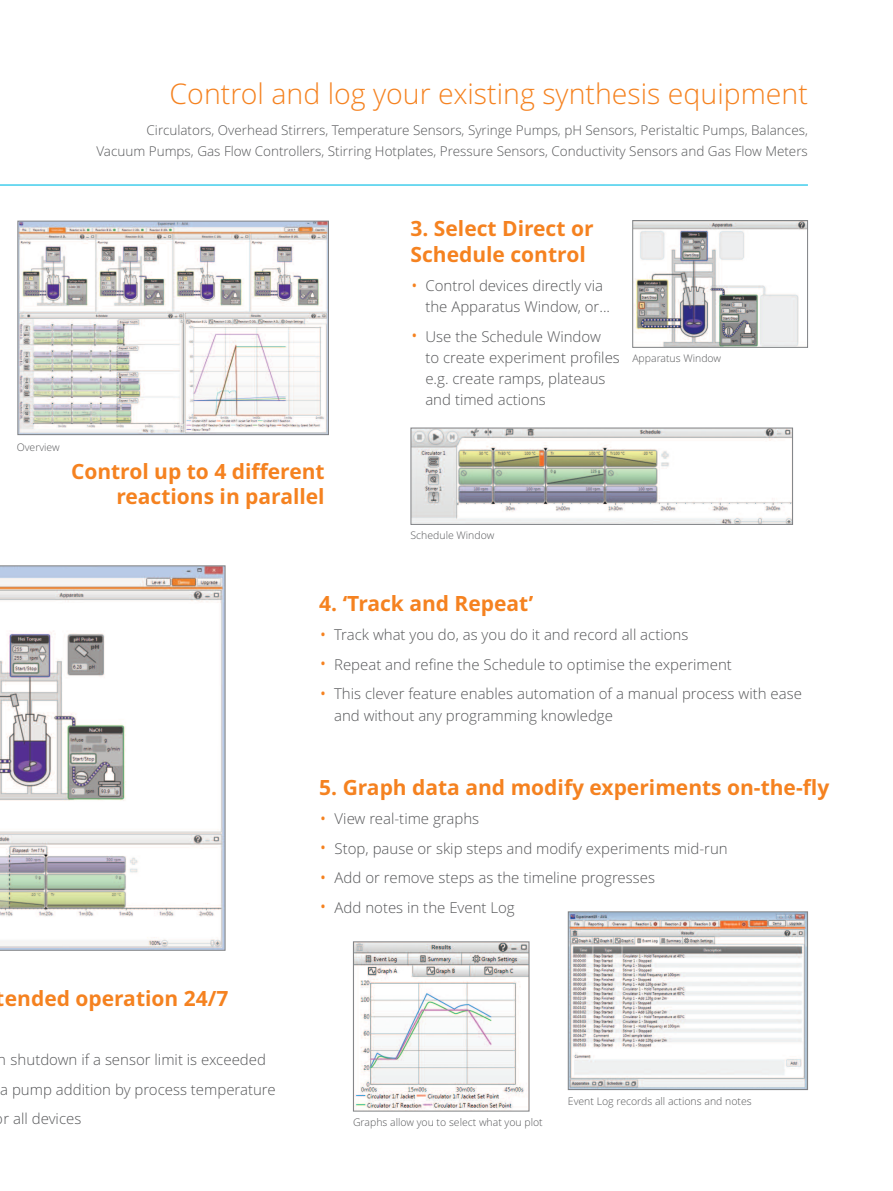
<style>
.page{position:relative;width:893px;height:1191px;background:#fff}
.page>*{position:absolute;margin:0;border:0;box-sizing:border-box;transform-origin:0 0}
.t1{font:300 28.5px "Open Sans";color:#f58220}
.t2{font:700 21px/25.5px "Open Sans";color:#f58220}
.t3{font:300 15px/21px "Open Sans";color:#57585a}
.t4{font:300 13.5px/21px "Open Sans";color:#57585a;text-align:right}
.t5{font:300 10.5px "Open Sans";color:#57585a}
.s1{font-size:21px;color:#f58220}
</style>
<div class="page">
<img style="left:570px;top:913px;width:236px;height:175px">
<div style="left:568px;top:911px;width:240px;height:179px;border:1px solid #808285"></div>
<img style="left:413px;top:430px;width:378px;height:93px">
<div style="left:411px;top:428px;width:382px;height:97px;border:1px solid #808285"></div>
<hr style="left:0;top:184px;width:808px;height:2px;background:#02bce5">
<img style="left:19px;top:223px;width:308px;height:210px">
<div style="left:17px;top:221px;width:312px;height:214px;border:1px solid #808285"></div>
<img style="left:355px;top:943px;width:172px;height:166px">
<div style="left:353px;top:941px;width:176px;height:170px;border:1px solid #808285"></div>
<img style="left:634px;top:222px;width:172px;height:124px">
<div style="left:632px;top:220px;width:176px;height:128px;border:1px solid #808285"></div>
<svg style="left:0;top:565px;width:225px;height:385px"></svg>
<h1 class="t1" style="left:170px;top:77px;width:640px">Control and log your existing synthesis equipment</h1>
<p class="t4" style="left:96px;top:120px;width:713px">Circulators, Overhead Stirrers, Temperature Sensors, Syringe Pumps, pH Sensors, Peristaltic Pumps, Balances,<br>Vacuum Pumps, Gas Flow Controllers, Stirring Hotplates, Pressure Sensors, Conductivity Sensors and Gas Flow Meters</p>
<p class="t5" style="left:17px;top:441px;width:45px">Overview</p>
<h2 class="t2" style="left:71px;top:458px;width:255px;text-align:right">Control up to 4 different reactions in parallel</h2>
<h2 class="t2" style="left:411px;top:216px;width:184px">3. Select Direct or<br>Schedule control</h2>
<p class="t3" style="left:425px;top:275px;width:186px;text-indent:-15px"><span class="s1">•</span> Control devices directly via the Apparatus Window, or...</p>
<p class="t3" style="left:425px;top:326px;width:196px;text-indent:-15px"><span class="s1">•</span> Use the Schedule Window<br>to create experiment profiles e.g. create ramps, plateaus and timed actions</p>
<p class="t5" style="left:632px;top:352px;width:90px">Apparatus Window</p>
<p class="t5" style="left:411px;top:529px;width:85px">Schedule Window</p>
<h2 class="t2" style="left:319px;top:591px;width:216px">4. ‘Track and Repeat’</h2>
<p class="t3" style="left:319px;top:625px;width:371px"><span class="s1">•</span> Track what you do, as you do it and record all actions</p>
<p class="t3" style="left:319px;top:654px;width:414px"><span class="s1">•</span> Repeat and refine the Schedule to optimise the experiment</p>
<p class="t3" style="left:334px;top:684px;width:469px;text-indent:-15px"><span class="s1">•</span> This clever feature enables automation of a manual process with ease and without any programming knowledge</p>
<h2 class="t2" style="left:319px;top:774px;width:512px">5. Graph data and modify experiments on-the-fly</h2>
<p class="t3" style="left:319px;top:808px;width:161px"><span class="s1">•</span> View real-time graphs</p>
<p class="t3" style="left:319px;top:838px;width:410px"><span class="s1">•</span> Stop, pause or skip steps and modify experiments mid-run</p>
<p class="t3" style="left:319px;top:867px;width:337px"><span class="s1">•</span> Add or remove steps as the timeline progresses</p>
<p class="t3" style="left:319px;top:897px;width:197px"><span class="s1">•</span> Add notes in the Event Log</p>
<h2 class="t2" style="left:-4px;top:986px;width:234px">tended operation 24/7</h2>
<p class="t3" style="left:-2px;top:1045px;width:279px;line-height:29.5px">n shutdown if a sensor limit is exceeded a pump addition by process temperature r all devices</p>
<p class="t5" style="left:353px;top:1116px;width:191px">Graphs allow you to select what you plot</p>
<p class="t5" style="left:568px;top:1095px;width:185px">Event Log records all actions and notes</p>
</div>
